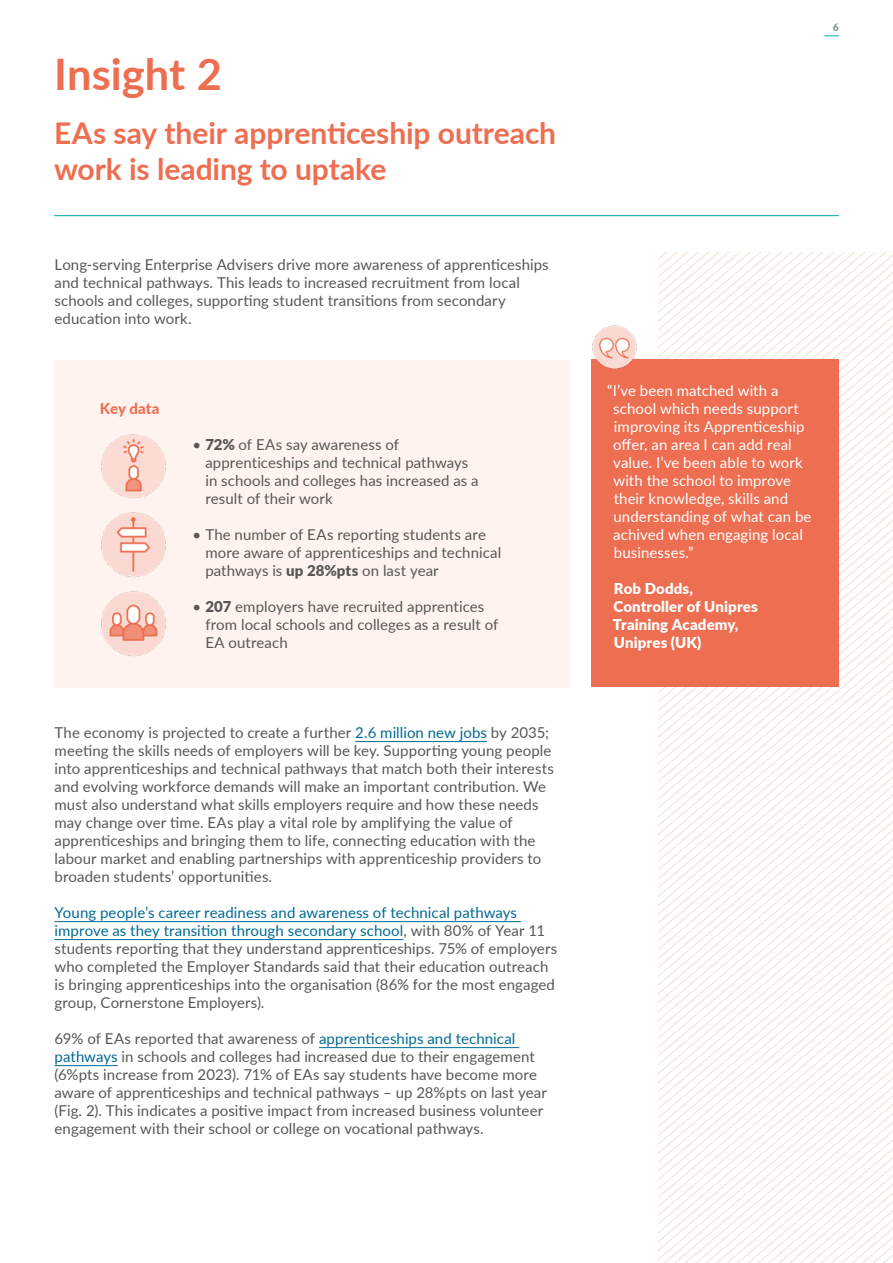
<style>
.page{position:relative;width:893px;height:1263px;background:#fff}
.page>*{position:absolute;margin:0;border:0;box-sizing:border-box;transform-origin:0 0}
.t1{font:700 43.5px "Lato";color:#ed6e51}
.t2{font:700 30px/36px "Lato";color:#ed6e51}
.t3{font:15px/18px "Lato";letter-spacing:.005em;color:#575756}
.t4{font:15px/18px "Lato";letter-spacing:.005em;color:#fff}
.t5{font:900 15px/18px "Lato";letter-spacing:.005em;color:#fff}
.t6{font:800 15px "Lato";letter-spacing:-.005em;color:#ed6e51}
.t7{font:700 10.5px "Lato";color:#788685}
.s1{font-weight:900}
.s2{color:#006a94}
</style>
<div class="page">
<svg style="left:710px;top:434px;width:181px;height:826px"></svg>
<svg style="left:719px;top:445px;width:174px;height:817px"></svg>
<svg style="left:732px;top:460px;width:161px;height:802px"></svg>
<svg style="left:737px;top:465px;width:156px;height:798px"></svg>
<svg style="left:741px;top:470px;width:152px;height:793px"></svg>
<svg style="left:745px;top:476px;width:148px;height:787px"></svg>
<svg style="left:750px;top:481px;width:143px;height:782px"></svg>
<svg style="left:754px;top:486px;width:139px;height:777px"></svg>
<svg style="left:759px;top:491px;width:134px;height:772px"></svg>
<svg style="left:763px;top:496px;width:130px;height:767px"></svg>
<svg style="left:767px;top:501px;width:126px;height:762px"></svg>
<svg style="left:772px;top:506px;width:121px;height:757px"></svg>
<svg style="left:776px;top:512px;width:117px;height:751px"></svg>
<svg style="left:780px;top:517px;width:113px;height:746px"></svg>
<svg style="left:785px;top:522px;width:108px;height:741px"></svg>
<svg style="left:789px;top:527px;width:104px;height:736px"></svg>
<svg style="left:793px;top:532px;width:100px;height:731px"></svg>
<svg style="left:798px;top:537px;width:95px;height:726px"></svg>
<svg style="left:802px;top:542px;width:91px;height:721px"></svg>
<svg style="left:807px;top:548px;width:86px;height:715px"></svg>
<svg style="left:811px;top:553px;width:82px;height:710px"></svg>
<svg style="left:815px;top:558px;width:78px;height:705px"></svg>
<svg style="left:820px;top:563px;width:73px;height:700px"></svg>
<svg style="left:824px;top:568px;width:69px;height:695px"></svg>
<svg style="left:828px;top:573px;width:65px;height:690px"></svg>
<div style="left:55px;top:360px;width:515px;height:327px;background:#fef3ee"></div>
<hr style="left:54px;top:215px;width:785px;height:1px;background:#00a8a8">
<hr style="left:355px;top:741px;width:132px;height:1px;background:#006a94">
<hr style="left:55px;top:921px;width:466px;height:1px;background:#006a94">
<hr style="left:55px;top:939px;width:348px;height:1px;background:#006a94">
<hr style="left:319px;top:1047px;width:200px;height:1px;background:#006a94">
<hr style="left:55px;top:1065px;width:63px;height:1px;background:#006a94">
<div style="left:591px;top:359px;width:248px;height:328px;background:#ed6e51"></div>
<img style="left:101px;top:434px;width:65px;height:64px">
<img style="left:101px;top:512px;width:65px;height:66px">
<img style="left:101px;top:591px;width:65px;height:65px">
<img style="left:592px;top:325px;width:45px;height:44px">
<svg style="left:824px;top:35px;width:15px;height:1px"></svg>
<h1 class="t1" style="left:54px;top:42px;width:170px">Insight 2</h1>
<h2 class="t2" style="left:54px;top:114px;width:504px">EAs say their apprenticeship outreach work is leading to uptake</h2>
<p class="t3" style="left:55px;top:255px;width:496px">Long-serving Enterprise Advisers drive more awareness of apprenticeships and technical pathways. This leads to increased recruitment from local schools and colleges, supporting student transitions from secondary education into work.</p>
<p class="t6" style="left:100px;top:397px;width:61px">Key data</p>
<p class="t3" style="left:205px;top:435px;width:275px;text-indent:-13px">• <span class="s1">72%</span> of EAs say awareness of apprenticeships and technical pathways in schools and colleges has increased as a result of their work</p>
<p class="t3" style="left:205px;top:525px;width:297px;text-indent:-13px">• The number of EAs reporting students are more aware of apprenticeships and technical pathways is <span class="s1">up 28%pts</span> on last year</p>
<p class="t3" style="left:205px;top:597px;width:294px;text-indent:-13px">• <span class="s1">207</span> employers have recruited apprentices from local schools and colleges as a result of<br>EA outreach</p>
<p class="t3" style="left:55px;top:723px;width:501px">The economy is projected to create a further <span class="s2">2.6 million new jobs</span> by 2035; meeting the skills needs of employers will be key. Supporting young people into apprenticeships and technical pathways that match both their interests and evolving workforce demands will make an important contribution. We must also understand what skills employers require and how these needs may change over time. EAs play a vital role by amplifying the value of apprenticeships and bringing them to life, connecting education with the labour market and enabling partnerships with apprenticeship providers to broaden students’ opportunities.</p>
<p class="t3" style="left:55px;top:903px;width:504px"><span class="s2">Young people’s career readiness and awareness of technical pathways improve as they transition through secondary school</span>, with 80% of Year 11 students reporting that they understand apprenticeships. 75% of employers who completed the Employer Standards said that their education outreach is bringing apprenticeships into the organisation (86% for the most engaged group, Cornerstone Employers).</p>
<p class="t3" style="left:55px;top:1029px;width:494px">69% of EAs reported that awareness of <span class="s2">apprenticeships and technical pathways</span> in schools and colleges had increased due to their engagement (6%pts increase from 2023). 71% of EAs say students have become more aware of apprenticeships and technical pathways – up 28%pts on last year (Fig. 2). This indicates a positive impact from increased business volunteer engagement with their school or college on vocational pathways.</p>
<p class="t7" style="left:833px;top:20px;width:8px">6</p>
<p class="t4" style="left:613px;top:381px;width:200px;text-indent:-6px">“I’ve been matched with a school which needs support improving its Apprenticeship offer, an area I can add real value. I’ve been able to work with the school to improve their knowledge, skills and understanding of what can be achived when engaging local businesses.”</p>
<p class="t5" style="left:613px;top:579px;width:146px">Rob Dodds,<br>Controller of Unipres<br>Training Academy,<br>Unipres (UK)</p>
</div>
